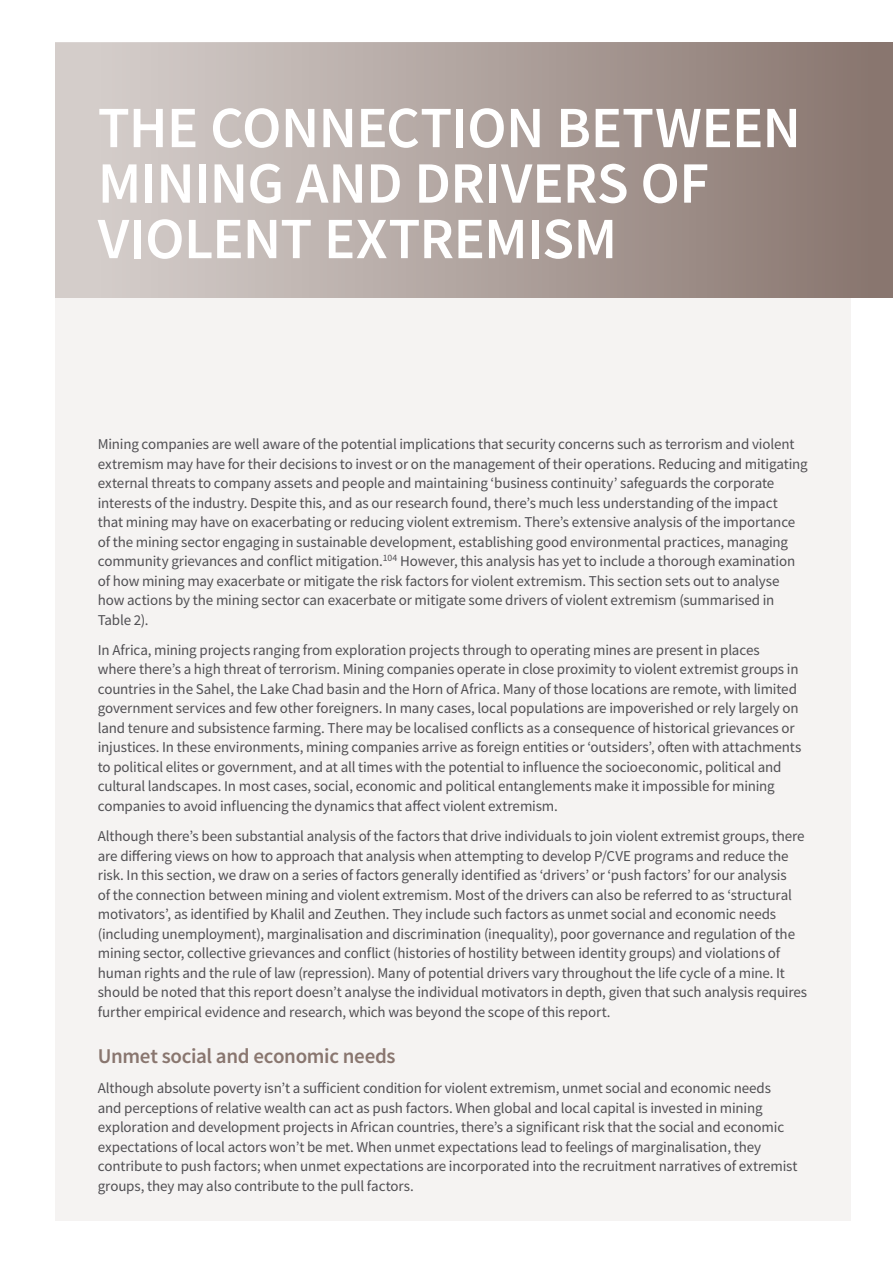
<style>
.page{position:relative;width:893px;height:1263px;background:#fff}
.page>*{position:absolute;margin:0;border:0;box-sizing:border-box;transform-origin:0 0}
.H1_-_Chapter_Header{font:600 58.5px/55.5px "Source Sans Pro";letter-spacing:-.01em;color:#fff}
.t1{font:600 21px "Source Sans Pro";letter-spacing:-.015em;color:#89766f}
.Text{font:15px/19.5px "Source Sans Pro";letter-spacing:-.01em;color:#504f53}
</style>
<div class="page">
<div style="left:55px;top:43px;width:795px;height:1177px;background:#f5f3f2"></div>
<div style="left:55px;top:43px;width:838px;height:255px;background:linear-gradient(to right,#d9d2d0,#88756e)"></div>
<h1 class="H1_-_Chapter_Header" style="left:98px;top:99px;width:705px">THE CONNECTION BETWEEN<br>MINING AND DRIVERS OF<br>VIOLENT EXTREMISM</h1>
<p class="Text" style="left:98px;top:434px;width:712px">Mining companies are well aware of the potential implications that security concerns such as terrorism and violent extremism may have for their decisions to invest or on the management of their operations. Reducing and mitigating external threats to company assets and people and maintaining ‘business continuity’ safeguards the corporate interests of the industry. Despite this, and as our research found, there’s much less understanding of the impact<br>that mining may have on exacerbating or reducing violent extremism. There’s extensive analysis of the importance of the mining sector engaging in sustainable development, establishing good environmental practices, managing community grievances and conflict mitigation.<sup>104</sup> However, this analysis has yet to include a thorough examination of how mining may exacerbate or mitigate the risk factors for violent extremism. This section sets out to analyse how actions by the mining sector can exacerbate or mitigate some drivers of violent extremism (summarised in Table 2).</p>
<p class="Text" style="left:98px;top:640px;width:705px">In Africa, mining projects ranging from exploration projects through to operating mines are present in places where there’s a high threat of terrorism. Mining companies operate in close proximity to violent extremist groups in countries in the Sahel, the Lake Chad basin and the Horn of Africa. Many of those locations are remote, with limited government services and few other foreigners. In many cases, local populations are impoverished or rely largely on land tenure and subsistence farming. There may be localised conflicts as a consequence of historical grievances or injustices. In these environments, mining companies arrive as foreign entities or ‘outsiders’, often with attachments to political elites or government, and at all times with the potential to influence the socioeconomic, political and cultural landscapes. In most cases, social, economic and political entanglements make it impossible for mining companies to avoid influencing the dynamics that affect violent extremism.</p>
<p class="Text" style="left:98px;top:826px;width:711px">Although there’s been substantial analysis of the factors that drive individuals to join violent extremist groups, there are differing views on how to approach that analysis when attempting to develop P/CVE programs and reduce the risk. In this section, we draw on a series of factors generally identified as ‘drivers’ or ‘push factors’ for our analysis<br>of the connection between mining and violent extremism. Most of the drivers can also be referred to as ‘structural motivators’, as identified by Khalil and Zeuthen. They include such factors as unmet social and economic needs (including unemployment), marginalisation and discrimination (inequality), poor governance and regulation of the mining sector, collective grievances and conflict (histories of hostility between identity groups) and violations of human rights and the rule of law (repression). Many of potential drivers vary throughout the life cycle of a mine. It should be noted that this report doesn’t analyse the individual motivators in depth, given that such analysis requires further empirical evidence and research, which was beyond the scope of this report.</p>
<h2 class="t1" style="left:98px;top:1042px;width:299px">Unmet social and economic needs</h2>
<p class="Text" style="left:98px;top:1078px;width:701px">Although absolute poverty isn’t a sufficient condition for violent extremism, unmet social and economic needs and perceptions of relative wealth can act as push factors. When global and local capital is invested in mining exploration and development projects in African countries, there’s a significant risk that the social and economic expectations of local actors won’t be met. When unmet expectations lead to feelings of marginalisation, they contribute to push factors; when unmet expectations are incorporated into the recruitment narratives of extremist groups, they may also contribute to the pull factors.</p>
</div>
